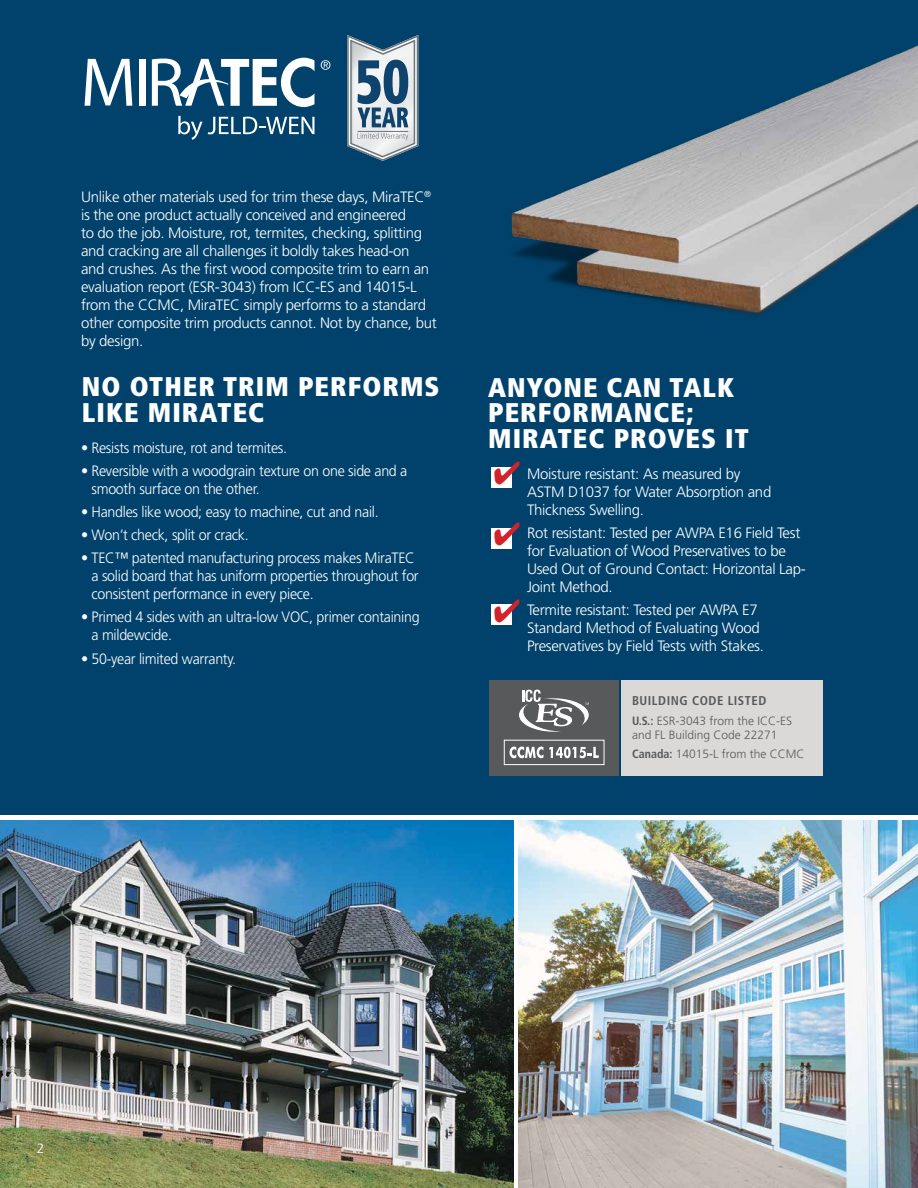
<style>
.page{position:relative;width:918px;height:1188px;background:#fff}
.page>*{position:absolute;margin:0;border:0;box-sizing:border-box;transform-origin:0 0}
.t1{font:900 condensed 27px/25.5px "Frutiger";letter-spacing:.04em;color:#fff}
.t2{font:300 15px/18px "Frutiger";letter-spacing:-.02em;color:#fff}
.t3{font:300 15px/18px "Frutiger";letter-spacing:-.02em;color:#fff;scale:.95 1}
.t4{font:300 13.5px "Frutiger";color:#fff}
.t5{font:700 condensed 12.75px "Frutiger";letter-spacing:.04em;color:#58595b}
.t6{font:300 12px/14.2px "Frutiger";color:#58595b}
.s1{color:#d2232a}
.s2{font-weight:700;font-stretch:condensed}
</style>
<div class="page">
<div style="left:0;top:0;width:918px;height:815px;background:#00426c"></div>
<img style="left:511px;top:46px;width:406px;height:270px">
<svg style="left:178px;top:116px;width:136px;height:24px"></svg>
<svg style="left:321px;top:60px;width:9px;height:10px"></svg>
<svg style="left:85px;top:59px;width:47px;height:47px"></svg>
<div style="left:139px;top:59px;width:6px;height:47px;background:#fff"></div>
<svg style="left:152px;top:58px;width:162px;height:49px"></svg>
<svg style="left:347px;top:35px;width:72px;height:126px"></svg>
<img style="left:0;top:820px;width:513px;height:368px">
<hr style="left:917px;top:0;width:1px;height:1188px;background:#eae9e9">
<img style="left:518px;top:820px;width:400px;height:368px">
<div style="left:492px;top:605px;width:20px;height:20px;background:#fff"></div>
<div style="left:492px;top:528px;width:20px;height:20px;background:#fff"></div>
<div style="left:492px;top:467px;width:20px;height:21px;background:#fff"></div>
<div style="left:621px;top:680px;width:201px;height:95px;background:#dad9d8"></div>
<div style="left:490px;top:680px;width:129px;height:95px;background:#58595b"></div>
<svg style="left:519px;top:690px;width:70px;height:42px"></svg>
<svg style="left:510px;top:747px;width:33px;height:11px"></svg>
<svg style="left:549px;top:747px;width:50px;height:11px"></svg>
<div style="left:504px;top:740px;width:101px;height:25px;border:1px solid #fff"></div>
<svg style="left:495px;top:604px;width:17px;height:1px"></svg>
<p class="t2" style="left:81px;top:188px;width:357px">Unlike other materials used for trim these days, MiraTEC<sup>® </sup>is the one product actually conceived and engineered<br>to do the job. Moisture, rot, termites, checking, splitting and cracking are all challenges it boldly takes head-on and crushes. As the first wood composite trim to earn an evaluation report (ESR-3043) from ICC-ES and 14015-L from the CCMC, MiraTEC simply performs to a standard other composite trim products cannot. Not by chance, but by design.</p>
<h1 class="t1" style="left:82px;top:374px;width:359px">NO OTHER TRIM PERFORMS<br>LIKE MIRATEC</h1>
<h1 class="t1" style="left:488px;top:374px;width:262px">ANYONE CAN TALK<br>PERFORMANCE;<br>MIRATEC PROVES IT</h1>
<p class="t2" style="left:527px;top:465px;width:246px;text-indent:-33px"><span class="s1">✔</span> Moisture resistant: As measured by<br>ASTM D1037 for Water Absorption and<br>Thickness Swelling.</p>
<p class="t2" style="left:527px;top:524px;width:280px">Rot resistant: Tested per AWPA E16 Field Test for Evaluation of Wood Preservatives to be Used Out of Ground Contact: Horizontal Lap-Joint Method.</p>
<p class="t2" style="left:527px;top:601px;width:238px">Termite resistant: Tested per AWPA E7<br>Standard Method of Evaluating Wood<br>Preservatives by Field Tests with Stakes.</p>
<p class="t3" style="left:81px;top:439px;width:218px">• Resists moisture, rot and termites.</p>
<p class="t3" style="left:92px;top:462px;width:334px;text-indent:-11px">• Reversible with a woodgrain texture on one side and a smooth surface on the other.</p>
<p class="t3" style="left:81px;top:503px;width:315px">• Handles like wood; easy to machine, cut and nail.</p>
<p class="t3" style="left:81px;top:526px;width:178px">• Won’t check, split or crack.</p>
<p class="t3" style="left:92px;top:549px;width:346px;text-indent:-11px">• TEC™ patented manufacturing process makes MiraTEC a solid board that has uniform properties throughout for consistent performance in every piece.</p>
<p class="t3" style="left:92px;top:609px;width:347px;text-indent:-11px">• Primed 4 sides with an ultra-low VOC, primer containing a mildewcide.</p>
<p class="t3" style="left:81px;top:650px;width:165px">• 50-year limited warranty.</p>
<p class="t5" style="left:632px;top:693px;width:136px">BUILDING CODE LISTED</p>
<p class="t6" style="left:632px;top:714px;width:161px"><span class="s2">U.S.:</span> ESR-3043 from the ICC-ES and FL Building Code 22271</p>
<p class="t6" style="left:632px;top:747px;width:174px"><span class="s2">Canada:</span> 14015-L from the CCMC</p>
<p class="t4" style="left:37px;top:1140px;width:9px">2</p>
</div>
